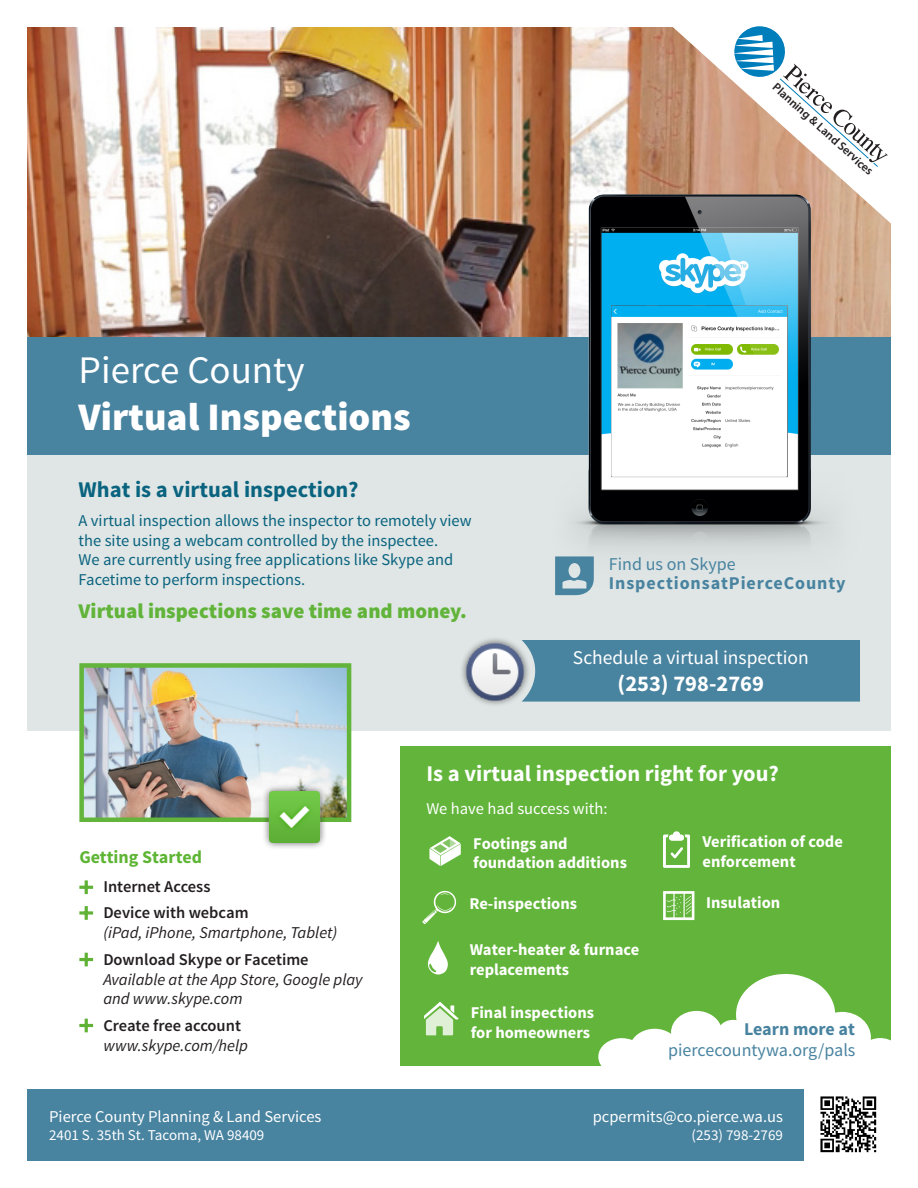
<style>
.page{position:relative;width:918px;height:1188px;background:#fff}
.page>*{position:absolute;margin:0;border:0;box-sizing:border-box;transform-origin:0 0}
.t1{font:900 39px "Source Sans Pro";color:#fff}
.t2{font:39px "Source Sans Pro";color:#fff}
.t3{font:700 22.5px "Source Sans Pro";color:#feffff}
.t4{font:700 22.5px "Source Sans Pro";color:#0a637f}
.t5{font:700 22.5px "Source Sans Pro";color:#fff}
.t6{font:900 21px "Source Sans Pro";color:#61b439}
.t7{font:19.5px "Source Sans Pro";color:#fff}
.t8{font:18px "Source Sans Pro";color:#4883a0}
.t9{font:700 18px "Source Sans Pro";letter-spacing:.05em;color:#4883a0}
.t10{font:700 18px "Source Sans Pro";color:#5eb534}
.t11{font:700 18px "Source Sans Pro";color:#4883a0}
.t12{font:16.5px/19.8px "Source Sans Pro";color:#0a637f}
.t13{font:italic 16.5px/19.8px "Source Sans Pro";color:#231f20}
.t14{font:700 16.5px/19.8px "Source Sans Pro";color:#fff}
.t15{font:16.5px "Source Sans Pro";color:#fff}
.t16{font:600 16.5px "Source Sans Pro";color:#231f20}
.t17{font:15px "Source Sans Pro";color:#fff}
.t18{font:600 12px "Myriad Pro";color:#231f20}
.s1{font-weight:600;font-style:normal}
</style>
<div class="page">
<div style="left:27px;top:455px;width:864px;height:276px;background:#dfe6e5"></div>
<div style="left:27px;top:1090px;width:777px;height:71px;background:#4883a0"></div>
<img style="left:27px;top:27px;width:616px;height:311px">
<div style="left:27px;top:338px;width:864px;height:117px;background:#4883a0"></div>
<img style="left:516px;top:112px;width:375px;height:484px">
<svg style="left:643px;top:27px;width:248px;height:221px;background:#ac9889"></svg>
<svg style="left:731px;top:26px;width:157px;height:142px"></svg>
<svg style="left:79px;top:880px;width:15px;height:15px"></svg>
<svg style="left:79px;top:906px;width:15px;height:14px"></svg>
<svg style="left:79px;top:952px;width:15px;height:15px"></svg>
<svg style="left:79px;top:1018px;width:15px;height:15px"></svg>
<div style="left:400px;top:747px;width:491px;height:319px;background:#62b53a"></div>
<svg style="left:598px;top:974px;width:293px;height:92px"></svg>
<div style="left:535px;top:640px;width:325px;height:62px;background:#4883a0"></div>
<svg style="left:555px;top:556px;width:39px;height:39px"></svg>
<img style="left:461px;top:638px;width:74px;height:67px">
<svg style="left:429px;top:836px;width:32px;height:30px"></svg>
<svg style="left:422px;top:890px;width:35px;height:34px"></svg>
<svg style="left:424px;top:1002px;width:35px;height:33px"></svg>
<svg style="left:428px;top:941px;width:20px;height:34px"></svg>
<img style="left:84px;top:668px;width:262px;height:149px">
<div style="left:79px;top:663px;width:272px;height:159px;border:4px solid #62b53a"></div>
<img style="left:259px;top:782px;width:71px;height:66px">
<svg style="left:663px;top:832px;width:27px;height:36px"></svg>
<svg style="left:663px;top:891px;width:31px;height:29px"></svg>
<img style="left:820px;top:1096px;width:57px;height:57px">
<p class="t2" style="left:79px;top:346px;width:228px">Pierce County</p>
<p class="t1" style="left:79px;top:392px;width:334px">Virtual Inspections</p>
<p class="t4" style="left:79px;top:475px;width:281px">What is a virtual inspection?</p>
<p class="t12" style="left:79px;top:511px;width:394px">A virtual inspection allows the inspector to remotely view the site using a webcam controlled by the inspectee.</p>
<p class="t12" style="left:79px;top:550px;width:376px">We are currently using free applications like Skype and<br>Facetime to perform inspections.</p>
<p class="t6" style="left:79px;top:597px;width:390px">Virtual inspections save time and money.</p>
<p class="t18" style="left:780px;top:80px;width:132px;rotate:42deg">Planning &amp; Land Services</p>
<p class="t8" style="left:609px;top:553px;width:128px">Find us on Skype</p>
<p class="t9" style="left:609px;top:571px;width:238px">InspectionsatPierceCounty</p>
<p class="t7" style="left:573px;top:645px;width:237px">Schedule a virtual inspection</p>
<p class="t5" style="left:618px;top:669px;width:148px">(253) 798-2769</p>
<p class="t10" style="left:79px;top:845px;width:124px">Getting Started</p>
<p class="t16" style="left:103px;top:876px;width:109px">Internet Access</p>
<p class="t13" style="left:103px;top:903px;width:235px"><span class="s1">Device with webcam<br></span>(iPad, iPhone, Smartphone, Tablet)</p>
<p class="t13" style="left:103px;top:949px;width:261px"><span class="s1">Download Skype or Facetime<br></span>Available at the App Store, Google play and www.skype.com</p>
<p class="t13" style="left:103px;top:1016px;width:146px"><span class="s1">Create free account </span>www.skype.com/help</p>
<p class="t15" style="left:49px;top:1106px;width:274px">Pierce County Planning &amp; Land Services</p>
<p class="t17" style="left:49px;top:1126px;width:217px">2401 S. 35th St. Tacoma, WA 98409</p>
<p class="t3" style="left:426px;top:759px;width:354px">Is a virtual inspection right for you?</p>
<p class="t15" style="left:426px;top:798px;width:183px">We have had success with:</p>
<p class="t14" style="left:473px;top:834px;width:155px">Footings and foundation additions</p>
<p class="t14" style="left:469px;top:895px;width:109px">Re-inspections</p>
<p class="t14" style="left:470px;top:941px;width:171px">Water-heater &amp; furnace replacements</p>
<p class="t14" style="left:471px;top:1003px;width:125px">Final inspections for homeowners</p>
<p class="t14" style="left:702px;top:832px;width:142px">Verification of code enforcement</p>
<p class="t14" style="left:706px;top:894px;width:76px">Insulation</p>
<p class="t11" style="left:744px;top:1018px;width:112px">Learn more at</p>
<p class="t8" style="left:668px;top:1039px;width:189px">piercecountywa.org/pals</p>
<p class="t15" style="left:593px;top:1106px;width:192px">pcpermits@co.pierce.wa.us</p>
<p class="t17" style="left:692px;top:1126px;width:93px">(253) 798-2769</p>
</div>
